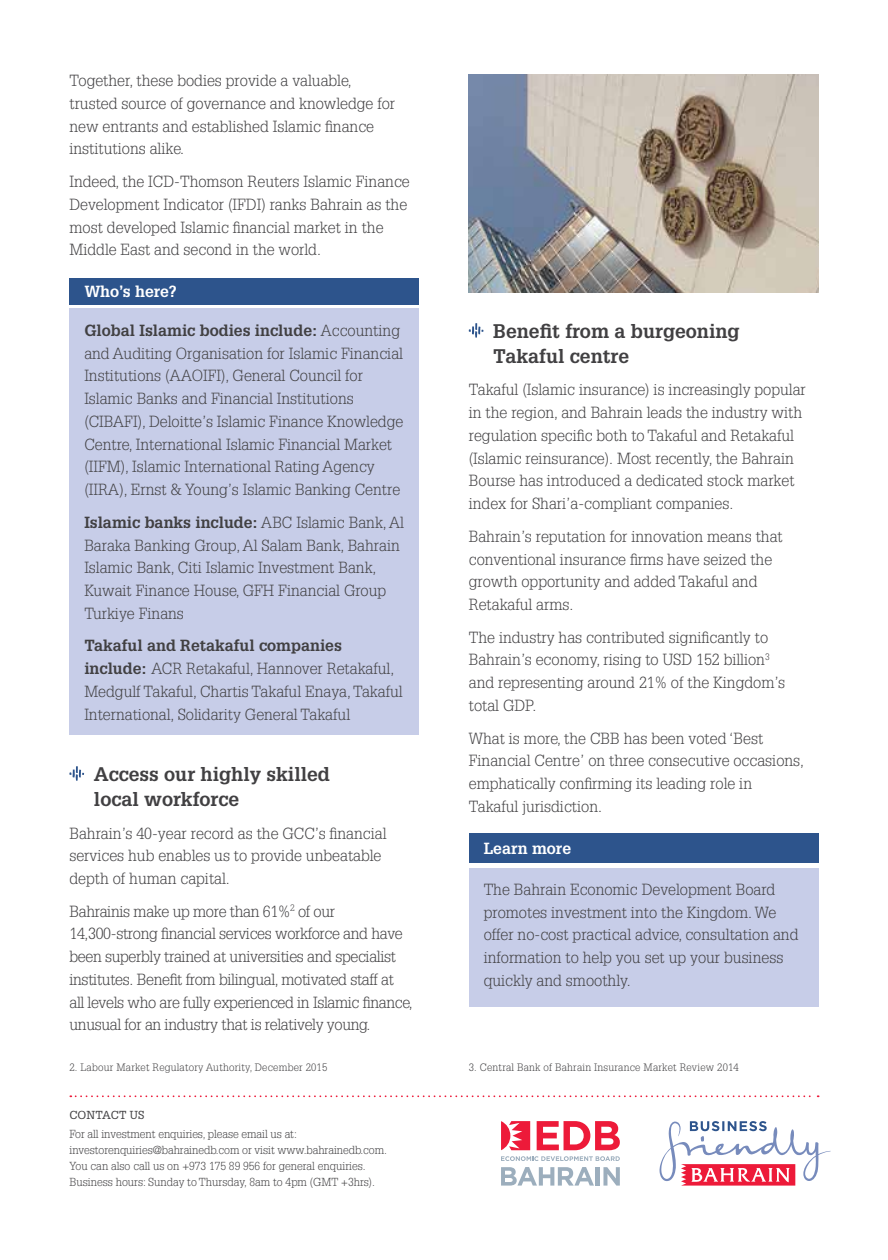
<style>
.page{position:relative;width:888px;height:1260px;background:#fff}
.page>*{position:absolute;margin:0;border:0;box-sizing:border-box;transform-origin:0 0}
.t1{font:700 19.25px/25.2px "Glypha";color:#414042}
.t2{font:300 15.75px/22.8px "Glypha";color:#414042}
.t3{font:300 15.75px/22.8px "Glypha";letter-spacing:-.02em;color:#414042}
.t4{font:700 15.75px "Glypha";color:#fff}
.t5{font:300 11.38px/15.8px "Glypha";letter-spacing:-.005em;color:#414042}
.t6{font:11.38px "Glypha";color:#414042}
.t7{font:300 10.5px "Glypha";letter-spacing:.02em;color:#414042}
.s1{font-weight:700}
</style>
<div class="page">
<svg style="left:69px;top:766px;width:15px;height:15px"></svg>
<svg style="left:469px;top:323px;width:14px;height:15px"></svg>
<div style="left:69px;top:278px;width:350px;height:26px;background:#2d548c"></div>
<div style="left:69px;top:309px;width:350px;height:426px;background:#c7cde8"></div>
<img style="left:469px;top:74px;width:350px;height:219px">
<div style="left:469px;top:833px;width:350px;height:30px;background:#2d548c"></div>
<div style="left:469px;top:868px;width:350px;height:139px;background:#c7cde8"></div>
<svg style="left:659px;top:1121px;width:172px;height:65px"></svg>
<svg style="left:70px;top:1095px;width:749px;height:2px"></svg>
<svg style="left:501px;top:1156px;width:119px;height:5px"></svg>
<svg style="left:501px;top:1167px;width:93px;height:19px"></svg>
<hr style="left:596px;top:1167px;width:4px;height:19px;background:#9caebd">
<svg style="left:603px;top:1167px;width:17px;height:19px"></svg>
<svg style="left:537px;top:1121px;width:83px;height:29px"></svg>
<svg style="left:501px;top:1121px;width:29px;height:29px"></svg>
<p class="t2" style="left:69px;top:70px;width:327px">Together, these bodies provide a valuable, trusted source of governance and knowledge for new entrants and established Islamic finance institutions alike.</p>
<p class="t2" style="left:69px;top:170px;width:342px">Indeed, the ICD-Thomson Reuters Islamic Finance Development Indicator (IFDI) ranks Bahrain as the most developed Islamic financial market in the Middle East and second in the world.</p>
<p class="t4" style="left:84px;top:282px;width:94px">Who’s here?</p>
<p class="t2" style="left:84px;top:319px;width:320px"><span class="s1">Global Islamic bodies include:</span> Accounting and Auditing Organisation for Islamic Financial Institutions (AAOIFI), General Council for Islamic Banks and Financial Institutions (CIBAFI), Deloitte’s Islamic Finance Knowledge Centre, International Islamic Financial Market (IIFM), Islamic International Rating Agency (IIRA), Ernst &amp; Young’s Islamic Banking Centre</p>
<p class="t2" style="left:84px;top:511px;width:321px"><span class="s1">Islamic banks include:</span> ABC Islamic Bank, Al Baraka Banking Group, Al Salam Bank, Bahrain Islamic Bank, Citi Islamic Investment Bank, Kuwait Finance House, GFH Financial Group Turkiye Finans</p>
<p class="t2" style="left:84px;top:635px;width:320px"><span class="s1">Takaful and Retakaful companies include:</span> ACR Retakaful, Hannover Retakaful, Medgulf Takaful, Chartis Takaful Enaya, Takaful International, Solidarity General Takaful</p>
<p class="t1" style="left:94px;top:761px;width:238px">Access our highly skilled local workforce</p>
<p class="t2" style="left:69px;top:822px;width:319px">Bahrain’s 40-year record as the GCC’s financial services hub enables us to provide unbeatable depth of human capital.</p>
<p class="t3" style="left:69px;top:900px;width:345px">Bahrainis make up more than 61%<sup>2</sup> of our 14,300-strong financial services workforce and have been superbly trained at universities and specialist institutes. Benefit from bilingual, motivated staff at all levels who are fully experienced in Islamic finance, unusual for an industry that is relatively young.</p>
<p class="t7" style="left:69px;top:1062px;width:259px">2. Labour Market Regulatory Authority, December 2015</p>
<p class="t6" style="left:69px;top:1108px;width:77px">CONTACT US</p>
<p class="t5" style="left:69px;top:1127px;width:319px">For all investment enquiries, please email us at: investorenquiries@bahrainedb.com or visit www.bahrainedb.com.<br>You can also call us on +973 175 89 956 for general enquiries.<br>Business hours: Sunday to Thursday, 8am to 4pm (GMT +3hrs).</p>
<p class="t1" style="left:493px;top:318px;width:248px">Benefit from a burgeoning<br>Takaful centre</p>
<p class="t2" style="left:469px;top:379px;width:339px">Takaful (Islamic insurance) is increasingly popular in the region, and Bahrain leads the industry with regulation specific both to Takaful and Retakaful (Islamic reinsurance). Most recently, the Bahrain Bourse has introduced a dedicated stock market index for Shari’a-compliant companies.</p>
<p class="t2" style="left:469px;top:525px;width:315px">Bahrain’s reputation for innovation means that conventional insurance firms have seized the growth opportunity and added Takaful and Retakaful arms.</p>
<p class="t2" style="left:469px;top:626px;width:318px">The industry has contributed significantly to Bahrain’s economy, rising to USD 152 billion<sup>3 </sup>and representing around 21% of the Kingdom’s total GDP.</p>
<p class="t2" style="left:469px;top:727px;width:337px">What is more, the CBB has been voted ‘Best Financial Centre’ on three consecutive occasions, emphatically confirming its leading role in Takaful jurisdiction.</p>
<p class="t4" style="left:484px;top:839px;width:89px">Learn more</p>
<p class="t2" style="left:484px;top:878px;width:316px">The Bahrain Economic Development Board promotes investment into the Kingdom. We offer no-cost practical advice, consultation and information to help you set up your business quickly and smoothly.</p>
<p class="t7" style="left:469px;top:1062px;width:272px">3. Central Bank of Bahrain Insurance Market Review 2014</p>
</div>
